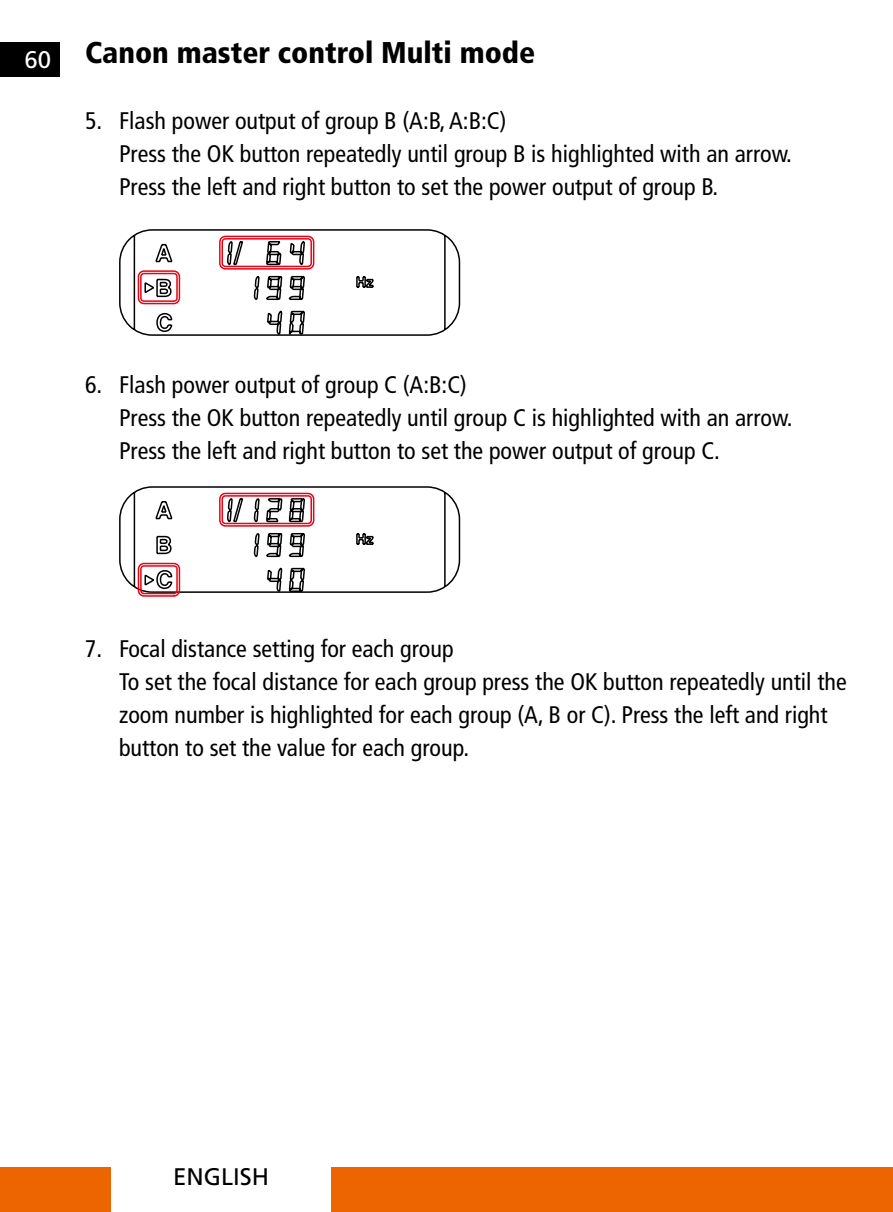
<style>
.page{position:relative;width:893px;height:1212px;background:#fff}
.page>*{position:absolute;margin:0;border:0;box-sizing:border-box;transform-origin:0 0}
.t1{font:900 condensed 30px "Frutiger LT";color:#000}
.t2{font:condensed 24px/33px "Frutiger LT";color:#000}
.t3{font:24px "Frutiger LT";color:#000}
.t4{font:24px "Frutiger LT";color:#fff}
</style>
<div class="page">
<div style="left:331px;top:1167px;width:562px;height:45px;background:#ec6500"></div>
<div style="left:0;top:1167px;width:111px;height:45px;background:#ec6500"></div>
<div style="left:0;top:43px;width:60px;height:34px;background:#000"></div>
<svg style="left:119px;top:486px;width:342px;height:111px"></svg>
<svg style="left:119px;top:229px;width:342px;height:107px"></svg>
<p class="t4" style="left:24px;top:46px;width:28px">60</p>
<p class="t1" style="left:85px;top:34px;width:452px">Canon master control Multi mode</p>
<p class="t2" style="left:119px;top:104px;width:671px;text-indent:-34px">5. Flash power output of group B (A:B, A:B:C)<br>Press the OK button repeatedly until group B is highlighted with an arrow.<br>Press the left and right button to set the power output of group B.</p>
<p class="t2" style="left:119px;top:368px;width:671px;text-indent:-34px">6. Flash power output of group C (A:B:C)<br>Press the OK button repeatedly until group C is highlighted with an arrow.<br>Press the left and right button to set the power output of group C.</p>
<p class="t2" style="left:119px;top:632px;width:729px;text-indent:-34px">7. Focal distance setting for each group<br>To set the focal distance for each group press the OK button repeatedly until the zoom number is highlighted for each group (A, B or C). Press the left and right button to set the value for each group.</p>
<p class="t3" style="left:173px;top:1162px;width:97px">ENGLISH</p>
</div>
